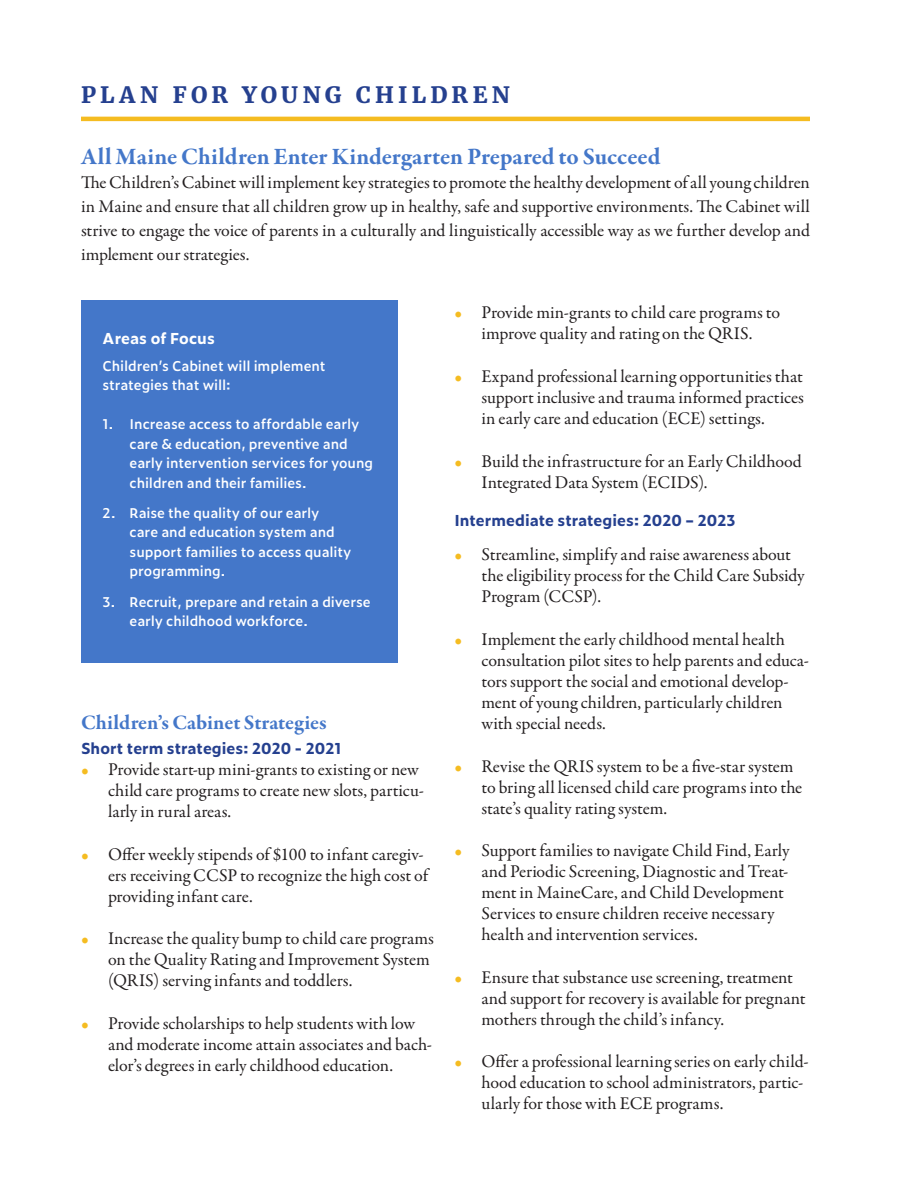
<style>
.page{position:relative;width:918px;height:1188px;background:#fff}
.page>*{position:absolute;margin:0;border:0;box-sizing:border-box;transform-origin:0 0}
.t1{font:700 24px "Garamond Premr Pro";letter-spacing:-.005em;color:#4477c9}
.t2{font:900 22.5px "Merriweather";letter-spacing:.19em;color:#25408f}
.t3{font:700 21px "Garamond Premr Pro";color:#4477c9}
.t4{font:18px/21px "Garamond Premr Pro";letter-spacing:-.005em;color:#231f20}
.t5{font:700 15px "Zeitung Micro Pro";color:#25408f}
.t6{font:700 15px "Zeitung Micro Pro";letter-spacing:.005em;color:#fff}
.t7{font:600 13.5px/19.5px "Zeitung Micro Pro";letter-spacing:-.005em;color:#fff}
.s1{color:#f5bc21}
</style>
<div class="page">
<hr style="left:81px;top:117px;width:729px;height:4px;background:#f5bc21">
<div style="left:81px;top:300px;width:316px;height:363px;background:#4477c9"></div>
<p class="t2" style="left:81px;top:79px;width:431px">PLAN FOR YOUNG CHILDREN</p>
<h1 class="t1" style="left:81px;top:142px;width:581px">All Maine Children Enter Kindergarten Prepared to Succeed</h1>
<p class="t4" style="left:81px;top:171px;width:731px;line-height:24px;text-align:justify">The Children’s Cabinet will implement key strategies to promote the healthy development of all young children in Maine and ensure that all children grow up in healthy, safe and supportive environments. The Cabinet will strive to engage the voice of parents in a culturally and linguistically accessible way as we further develop and implement our strategies.</p>
<p class="t6" style="left:103px;top:327px;width:114px">Areas of Focus</p>
<p class="t7" style="left:103px;top:355px;width:225px">Children’s Cabinet will implement strategies that will:</p>
<p class="t7" style="left:130px;top:414px;width:245px;text-indent:-27px">1. Increase access to affordable early care &amp; education, preventive and early intervention services for young children and their families.</p>
<p class="t7" style="left:130px;top:502px;width:223px;text-indent:-27px">2. Raise the quality of our early<br>care and education system and support families to access quality programming.</p>
<p class="t7" style="left:130px;top:591px;width:243px;text-indent:-27px">3. Recruit, prepare and retain a diverse early childhood workforce.</p>
<p class="t3" style="left:81px;top:710px;width:247px">Children’s Cabinet Strategies</p>
<p class="t5" style="left:81px;top:737px;width:262px">Short term strategies: 2020 - 2021</p>
<p class="t4" style="left:108px;top:759px;width:317px;text-indent:-27px"><span class="s1">•</span> Provide start-up mini-grants to existing or new child care programs to create new slots, particu&shy;larly in rural areas.</p>
<p class="t4" style="left:108px;top:844px;width:321px;text-indent:-27px"><span class="s1">•</span> Offer weekly stipends of $100 to infant caregiv&shy;ers receiving CCSP to recognize the high cost of providing infant care.</p>
<p class="t4" style="left:108px;top:929px;width:328px;text-indent:-27px"><span class="s1">•</span> Increase the quality bump to child care programs on the Quality Rating and Improvement System (QRIS) serving infants and toddlers.</p>
<p class="t4" style="left:108px;top:1013px;width:326px;text-indent:-27px"><span class="s1">•</span> Provide scholarships to help students with low and moderate income attain associates and bach&shy;elor’s degrees in early childhood education.</p>
<p class="t4" style="left:454px;top:303px;width:327px;text-align:center"><span class="s1">•</span> Provide min-grants to child care programs to improve quality and rating on the QRIS.</p>
<p class="t4" style="left:482px;top:366px;width:324px;text-align:justify;text-indent:-27px"><span class="s1">•</span> Expand professional learning opportunities that support inclusive and trauma informed practices in early care and education (ECE) settings.</p>
<p class="t4" style="left:482px;top:451px;width:322px;text-indent:-27px"><span class="s1">•</span> Build the infrastructure for an Early Childhood<br>Integrated Data System (ECIDS).</p>
<p class="t5" style="left:454px;top:508px;width:283px">Intermediate strategies: 2020 – 2023</p>
<p class="t4" style="left:482px;top:545px;width:325px;text-indent:-27px"><span class="s1">•</span> Streamline, simplify and raise awareness about the eligibility process for the Child Care Subsidy<br>Program (CCSP).</p>
<p class="t4" style="left:482px;top:629px;width:329px;text-indent:-27px"><span class="s1">•</span> Implement the early childhood mental health consultation pilot sites to help parents and educa&shy;tors support the social and emotional develop&shy;ment of young children, particularly children with special needs.</p>
<p class="t4" style="left:482px;top:756px;width:322px;text-indent:-27px"><span class="s1">•</span> Revise the QRIS system to be a five-star system to bring all licensed child care programs into the state’s quality rating system.</p>
<p class="t4" style="left:482px;top:840px;width:310px;text-indent:-27px"><span class="s1">•</span> Support families to navigate Child Find, Early and Periodic Screening, Diagnostic and Treat&shy;ment in MaineCare, and Child Development Services to ensure children receive necessary health and intervention services.</p>
<p class="t4" style="left:482px;top:967px;width:326px;text-indent:-27px"><span class="s1">•</span> Ensure that substance use screening, treatment and support for recovery is available for pregnant mothers through the child’s infancy.</p>
<p class="t4" style="left:482px;top:1052px;width:329px;text-indent:-27px"><span class="s1">•</span> Offer a professional learning series on early child&shy;hood education to school administrators, partic&shy;ularly for those with ECE programs.</p>
</div>
